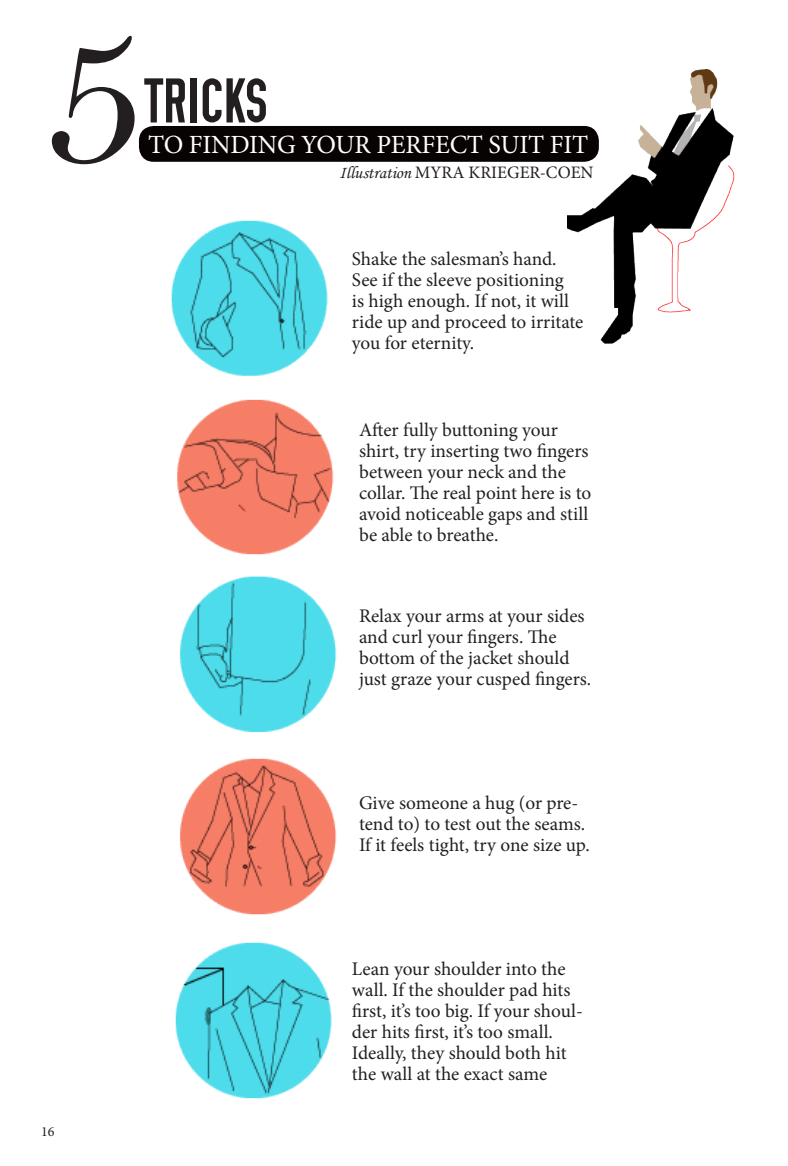
<style>
.page{position:relative;width:788px;height:1166px;background:#fff}
.page>*{position:absolute;margin:0;border:0;box-sizing:border-box;transform-origin:0 0}
.t1{font:218.75px "Bell";color:#231f20}
.t2{font:63px "OSP DIN";color:#231f20}
.t3{font:26.25px "Minion Pro";letter-spacing:-.01em;color:#fff}
.t4{font:19.25px/21px "Minion Pro";letter-spacing:-.005em;color:#231f20}
.t5{font:17.5px "Minion Pro";color:#231f20}
.t6{font:14px "Minion Pro";color:#231f20}
.s1{font-family:"Monotype Corsiva"}
</style>
<div class="page">
<div style="left:140px;top:127px;width:458px;height:34px;background:#080302;border-radius:14px"></div>
<div style="left:139px;top:126px;width:459px;height:36px;border:2px solid #080302;border-radius:14px"></div>
<img style="left:568px;top:69px;width:167px;height:275px">
<img style="left:171px;top:220px;width:157px;height:156px">
<img style="left:175px;top:942px;width:157px;height:157px">
<img style="left:180px;top:762px;width:157px;height:153px">
<img style="left:180px;top:576px;width:157px;height:186px">
<img style="left:177px;top:399px;width:157px;height:156px">
<p class="t1" style="left:40px;top:-38px;width:111px">5</p>
<p class="t2" style="left:144px;top:69px;width:125px">TRICKS</p>
<p class="t3" style="left:148px;top:127px;width:441px">TO FINDING YOUR PERFECT SUIT FIT</p>
<p class="t5" style="left:339px;top:161px;width:256px"><span class="s1">Illustration</span> MYRA KRIEGER-COEN</p>
<p class="t4" style="left:352px;top:248px;width:233px">Shake the salesman’s hand.<br>See if the sleeve positioning<br>is high enough. If not, it will ride up and proceed to irritate you for eternity.</p>
<p class="t4" style="left:359px;top:420px;width:234px">After fully buttoning your shirt, try inserting two fingers between your neck and the collar. The real point here is to avoid noticeable gaps and still be able to breathe.</p>
<p class="t4" style="left:359px;top:605px;width:234px">Relax your arms at your sides and curl your fingers. The bottom of the jacket should just graze your cusped fingers.</p>
<p class="t6" style="left:41px;top:1122px;width:15px">16</p>
<p class="t4" style="left:359px;top:792px;width:232px">Give someone a hug (or pre&shy;tend to) to test out the seams.<br>If it feels tight, try one size up.</p>
<p class="t4" style="left:352px;top:958px;width:232px">Lean your shoulder into the wall. If the shoulder pad hits first, it’s too big. If your shoul&shy;der hits first, it’s too small.<br>Ideally, they should both hit the wall at the exact same</p>
</div>
